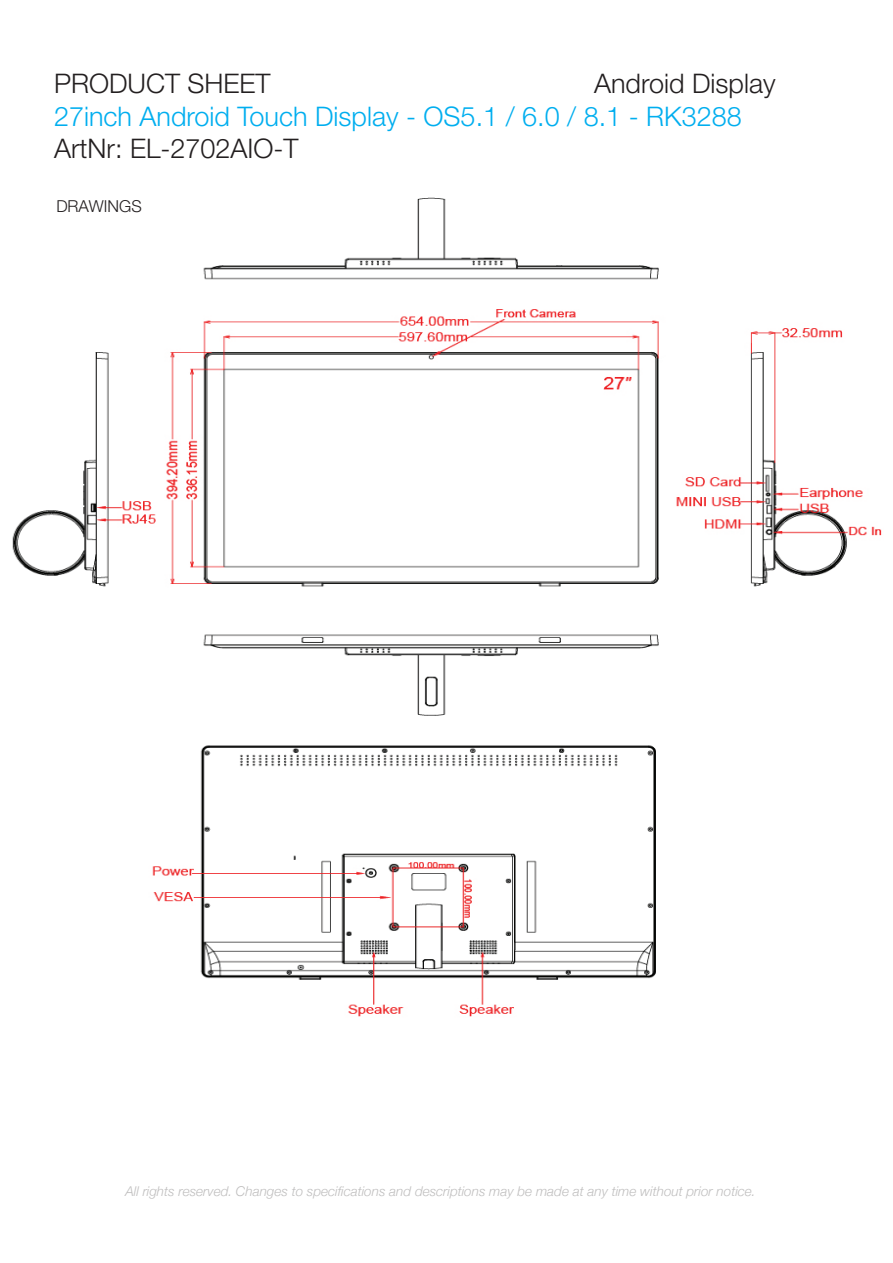
<style>
.page{position:relative;width:893px;height:1263px;background:#fff}
.page>*{position:absolute;margin:0;border:0;box-sizing:border-box;transform-origin:0 0}
.t1{font:300 27px "Helvetica Neue LT";color:#00aeef}
.t2{font:300 27px "Helvetica Neue LT";color:#231f20}
.t3{font:300 16.5px "Helvetica Neue LT";color:#231f20}
.t4{font:italic 300 13.5px "Helvetica Neue";color:#bfbebe}
</style>
<div class="page">
<img style="left:12px;top:197px;width:870px;height:820px">
<h1 class="t2" style="left:54px;top:67px;width:218px">PRODUCT SHEET</h1>
<h1 class="t2" style="left:594px;top:67px;width:183px">Android Display</h1>
<h1 class="t1" style="left:54px;top:100px;width:689px">27inch Android Touch Display - OS5.1 / 6.0 / 8.1 - RK3288</h1>
<h1 class="t2" style="left:54px;top:132px;width:246px">ArtNr: EL-2702AIO-T</h1>
<p class="t3" style="left:56px;top:196px;width:87px">DRAWINGS</p>
<p class="t4" style="left:125px;top:1181px;width:632px">All rights reserved. Changes to specifications and descriptions may be made at any time without prior notice.</p>
</div>
